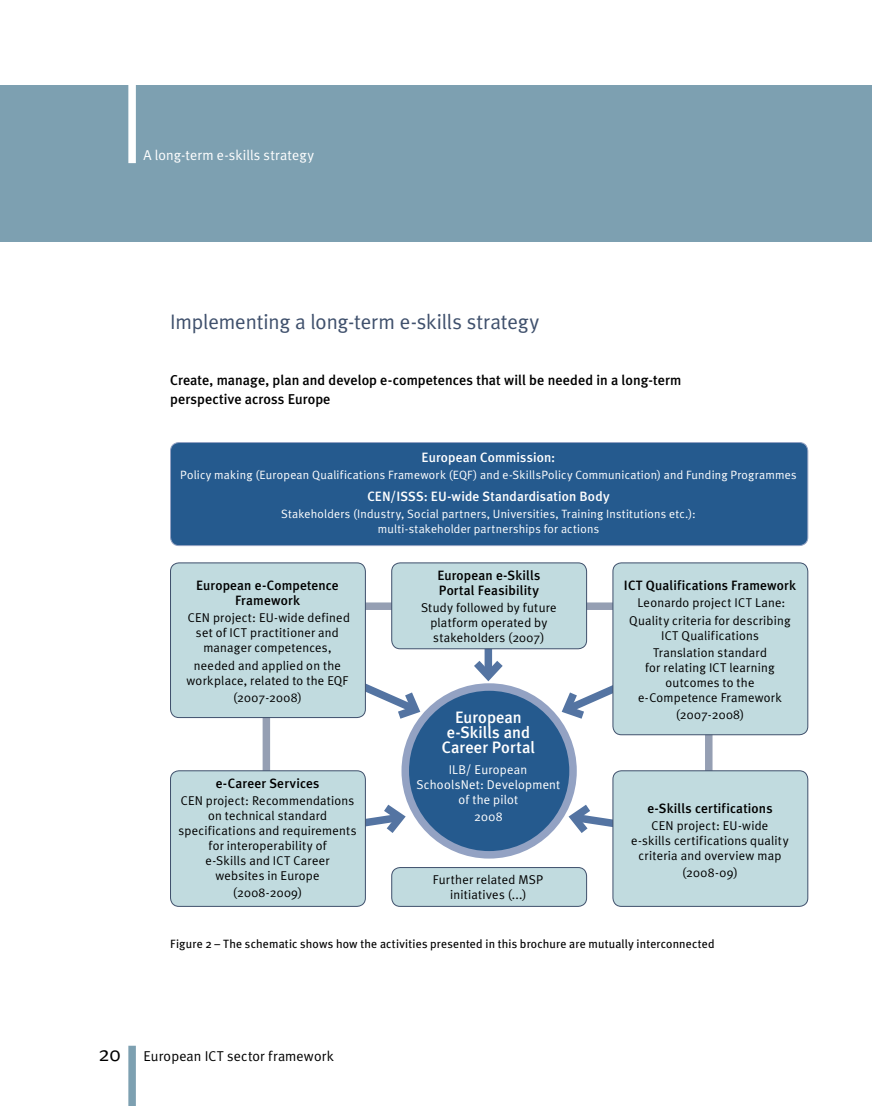
<style>
.page{position:relative;width:872px;height:1106px;background:#fff}
.page>*{position:absolute;margin:0;border:0;box-sizing:border-box;transform-origin:0 0}
.t1{font:21px "Meta Plus Normal";letter-spacing:-.01em;color:#3f506c}
.t2{font:500 16.5px/15px "Meta Plus";color:#fff;text-align:center}
.t3{font:500 14.25px/18.8px "Meta Plus";letter-spacing:.005em;color:#000}
.t4{font:14.25px "Meta Plus Normal";letter-spacing:.01em;color:#000}
.t5{font:14.25px "Meta Plus Normal";letter-spacing:.005em;color:#fff}
.t6{font:500 13.5px/15px "Meta Plus";letter-spacing:.01em;color:#000;text-align:center}
.t7{font:500 13.5px "Meta Plus";letter-spacing:.01em;color:#fff}
.t8{font:12.75px/15px "Meta Plus Normal";letter-spacing:.015em;color:#000;text-align:center}
.t9{font:12.75px/15px "Meta Plus Normal";letter-spacing:.015em;color:#fff;text-align:center}
.t10{font:12.75px "Meta Plus Normal";letter-spacing:.035em;color:#000}
.t11{font:12px/15px "Meta Plus Normal";letter-spacing:.02em;color:#fff;text-align:center}
.t12{font:12px "Meta Plus";letter-spacing:.015em;color:#000}
.s1{font-size:21px}
</style>
<div class="page">
<div style="left:0;top:85px;width:872px;height:156px;background:#7da0b1"></div>
<div style="left:128px;top:1045px;width:8px;height:61px;background:#7da0b1"></div>
<div style="left:128px;top:77px;width:8px;height:86px;background:#fff"></div>
<div style="left:263px;top:606px;width:7px;height:232px;background:#959fb3"></div>
<div style="left:266px;top:602px;width:442px;height:8px;background:#959fb3"></div>
<div style="left:705px;top:606px;width:7px;height:232px;background:#959fb3"></div>
<svg style="left:256px;top:643px;width:169px;height:81px"></svg>
<svg style="left:556px;top:634px;width:56px;height:90px"></svg>
<svg style="left:563px;top:798px;width:49px;height:35px"></svg>
<svg style="left:366px;top:800px;width:45px;height:33px"></svg>
<div style="left:170px;top:442px;width:637px;height:103px;background:#255a8e;border-radius:9px"></div>
<div style="left:170px;top:442px;width:638px;height:104px;border:1px solid #93a2c3;border-radius:9px"></div>
<div style="left:170px;top:563px;width:195px;height:154px;background:#c1dbdf;border-radius:9px"></div>
<div style="left:170px;top:562px;width:196px;height:156px;border:1px solid #3f506c;border-radius:9px"></div>
<div style="left:613px;top:563px;width:194px;height:171px;background:#c1dbdf;border-radius:9px"></div>
<div style="left:612px;top:562px;width:196px;height:173px;border:1px solid #3f506c;border-radius:9px"></div>
<div style="left:170px;top:770px;width:195px;height:136px;background:#c1dbdf;border-radius:9px"></div>
<div style="left:170px;top:770px;width:196px;height:136px;border:1px solid #3f506c;border-radius:9px"></div>
<div style="left:392px;top:867px;width:194px;height:39px;background:#c1dbdf;border-radius:9px"></div>
<div style="left:391px;top:867px;width:196px;height:39px;border:1px solid #3f506c;border-radius:9px"></div>
<div style="left:613px;top:770px;width:194px;height:136px;background:#c1dbdf;border-radius:9px"></div>
<div style="left:612px;top:770px;width:196px;height:136px;border:1px solid #3f506c;border-radius:9px"></div>
<div style="left:405px;top:687px;width:168px;height:167px;background:#255a8e;border-radius:50%"></div>
<div style="left:401px;top:683px;width:176px;height:175px;border:8px solid #93a2c3;border-radius:50%"></div>
<svg style="left:484px;top:649px;width:8px;height:3px"></svg>
<svg style="left:466px;top:652px;width:44px;height:35px"></svg>
<div style="left:392px;top:563px;width:194px;height:85px;background:#c1dbdf;border-radius:9px"></div>
<div style="left:391px;top:562px;width:196px;height:87px;border:1px solid #3f506c;border-radius:9px"></div>
<p class="t5" style="left:143px;top:147px;width:172px">A long-term e-skills strategy</p>
<h1 class="t1" style="left:170px;top:309px;width:371px">Implementing a long-term e-skills strategy</h1>
<p class="t3" style="left:170px;top:371px;width:513px">Create, manage, plan and develop e-competences that will be needed in a long-term perspective across Europe</p>
<p class="t7" style="left:421px;top:449px;width:135px">European Commission:</p>
<p class="t11" style="left:180px;top:467px;width:618px">Policy making (European Qualifications Framework (EQF) and e-SkillsPolicy Communication) and Funding Programmes</p>
<p class="t7" style="left:367px;top:488px;width:244px">CEN/ISSS: EU-wide Standardisation Body</p>
<p class="t11" style="left:281px;top:506px;width:416px">Stakeholders (Industry, Social partners, Universities, Training Institutions etc.): multi-stakeholder partnerships for actions</p>
<p class="t6" style="left:196px;top:578px;width:144px">European e-Competence<br>Framework</p>
<p class="t8" style="left:188px;top:610px;width:164px">CEN project: EU-wide defined set of ICT practitioner and manager competences,</p>
<p class="t8" style="left:186px;top:657px;width:163px">needed and applied on the workplace, related to the EQF</p>
<p class="t8" style="left:233px;top:689px;width:70px">(2007-2008)</p>
<p class="t6" style="left:216px;top:776px;width:105px">e-Career Services</p>
<p class="t8" style="left:179px;top:793px;width:179px">CEN project: Recommendations on technical standard specifications and requirements for interoperability of<br>e-Skills and ICT Career<br>websites in Europe</p>
<p class="t10" style="left:233px;top:885px;width:71px">(2008-2009)</p>
<p class="t6" style="left:437px;top:568px;width:105px;text-align:left">European e-Skills<br>Portal Feasibility</p>
<p class="t8" style="left:421px;top:600px;width:137px">Study followed by future platform operated by stakeholders (2007)</p>
<p class="t2" style="left:442px;top:709px;width:95px">European e-Skills and<br>Career Portal</p>
<p class="t9" style="left:416px;top:762px;width:145px">ILB/ European<br>SchoolsNet: Development of the pilot</p>
<p class="t9" style="left:474px;top:809px;width:30px">2008</p>
<p class="t8" style="left:433px;top:871px;width:112px">Further related MSP initiatives (...)</p>
<p class="t6" style="left:624px;top:578px;width:174px">ICT Qualifications Framework</p>
<p class="t8" style="left:629px;top:594px;width:163px;line-height:17.1px">Leonardo project ICT Lane:<br>Quality criteria for describing</p>
<p class="t8" style="left:653px;top:626px;width:115px;line-height:17.1px">ICT Qualifications<br>Translation standard</p>
<p class="t8" style="left:638px;top:659px;width:145px">for relating ICT learning outcomes to the e-Competence Framework</p>
<p class="t8" style="left:675px;top:706px;width:70px">(2007-2008)</p>
<p class="t6" style="left:647px;top:800px;width:127px">e-Skills certifications</p>
<p class="t8" style="left:631px;top:818px;width:159px">CEN project: EU-wide e-skills certifications quality criteria and overview map</p>
<p class="t8" style="left:682px;top:865px;width:57px">(2008-09)</p>
<p class="t12" style="left:170px;top:936px;width:546px">Figure 2 – The schematic shows how the activities presented in this brochure are mutually interconnected</p>
<p class="t4" style="left:98px;top:1047px;width:237px"><span class="s1">20</span> European ICT sector framework</p>
</div>
